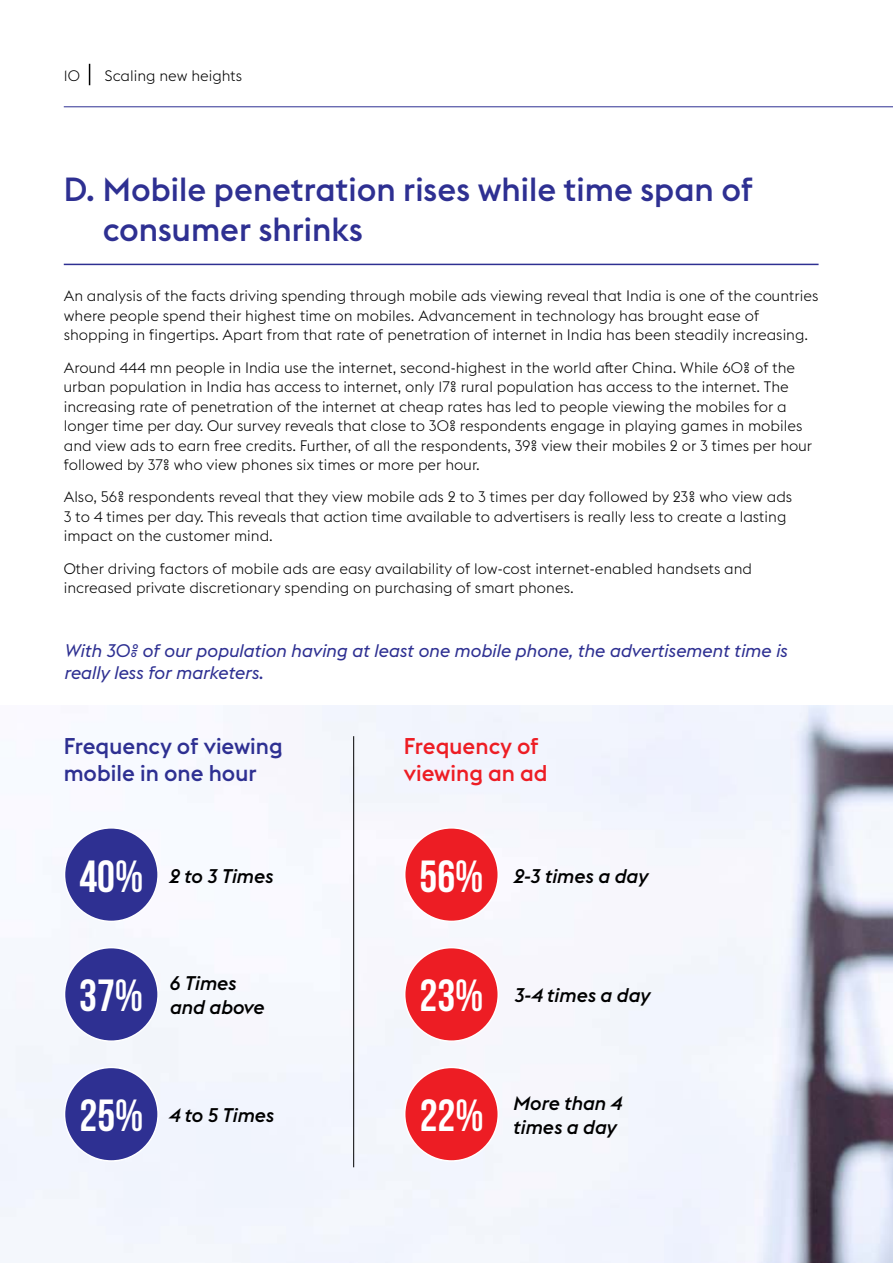
<style>
.page{position:relative;width:893px;height:1263px;background:#fff}
.page>*{position:absolute;margin:0;border:0;box-sizing:border-box;transform-origin:0 0}
.t1{font:45px "Bebas Neue";color:#fff}
.t2{font:500 33px/39.6px "Euclid Flex";color:#2e3092}
.t3{font:500 22.5px/27px "Euclid Flex";color:#2e3092}
.t4{font:500 22.5px/27px "Euclid Flex";color:#ed1d24}
.t5{font:italic 500 19.5px/23.5px "Euclid Flex";color:#000}
.t6{font:italic 18px/22.5px "Euclid Flex";color:#2e3092}
.t7{font:300 15px/19.5px "Euclid Flex";color:#000}
</style>
<div class="page">
<img style="left:0;top:706px;width:893px;height:557px">
<hr style="left:64px;top:264px;width:755px;height:1px;background:#2e3092">
<div style="left:65px;top:828px;width:93px;height:93px;background:#2e3092;border-radius:50%"></div>
<div style="left:64px;top:827px;width:95px;height:95px;border:2px solid #fff;border-radius:50%"></div>
<div style="left:405px;top:828px;width:93px;height:93px;background:#ed1d24;border-radius:50%"></div>
<div style="left:404px;top:827px;width:95px;height:95px;border:2px solid #fff;border-radius:50%"></div>
<div style="left:65px;top:1067px;width:93px;height:94px;background:#2e3092;border-radius:50%"></div>
<div style="left:64px;top:1067px;width:95px;height:95px;border:2px solid #fff;border-radius:50%"></div>
<div style="left:405px;top:1067px;width:93px;height:94px;background:#ed1d24;border-radius:50%"></div>
<div style="left:404px;top:1067px;width:95px;height:95px;border:2px solid #fff;border-radius:50%"></div>
<div style="left:65px;top:948px;width:93px;height:93px;background:#2e3092;border-radius:50%"></div>
<div style="left:64px;top:947px;width:95px;height:95px;border:2px solid #fff;border-radius:50%"></div>
<div style="left:405px;top:948px;width:93px;height:93px;background:#ed1d24;border-radius:50%"></div>
<div style="left:404px;top:947px;width:95px;height:95px;border:2px solid #fff;border-radius:50%"></div>
<hr style="left:353px;top:736px;width:1px;height:431px;background:#000">
<svg style="left:89px;top:64px;width:1px;height:21px"></svg>
<hr style="left:64px;top:106px;width:829px;height:1px;background:#2e3092">
<p class="t7" style="left:64px;top:66px;width:18px">10</p>
<p class="t7" style="left:105px;top:66px;width:139px">Scaling new heights</p>
<h2 class="t2" style="left:103px;top:170px;width:652px;text-indent:-39px">D. Mobile penetration rises while time span of consumer shrinks</h2>
<p class="t7" style="left:64px;top:286px;width:756px">An analysis of the facts driving spending through mobile ads viewing reveal that India is one of the countries where people spend their highest time on mobiles. Advancement in technology has brought ease of shopping in fingertips. Apart from that rate of penetration of internet in India has been steadily increasing.</p>
<p class="t7" style="left:64px;top:358px;width:750px">Around 444 mn people in India use the internet, second-highest in the world after China. While 60% of the urban population in India has access to internet, only 17% rural population has access to the internet. The increasing rate of penetration of the internet at cheap rates has led to people viewing the mobiles for a longer time per day. Our survey reveals that close to 30% respondents engage in playing games in mobiles and view ads to earn free credits. Further, of all the respondents, 39% view their mobiles 2 or 3 times per hour followed by 37% who view phones six times or more per hour.</p>
<p class="t7" style="left:64px;top:487px;width:730px">Also, 56% respondents reveal that they view mobile ads 2 to 3 times per day followed by 23% who view ads<br>3 to 4 times per day. This reveals that action time available to advertisers is really less to create a lasting impact on the customer mind.</p>
<p class="t7" style="left:64px;top:559px;width:690px">Other driving factors of mobile ads are easy availability of low-cost internet-enabled handsets and increased private discretionary spending on purchasing of smart phones.</p>
<p class="t6" style="left:64px;top:639px;width:725px">With 30% of our population having at least one mobile phone, the advertisement time is really less for marketers.</p>
<h3 class="t3" style="left:64px;top:733px;width:220px">Frequency of viewing mobile in one hour</h3>
<h3 class="t4" style="left:404px;top:733px;width:145px">Frequency of viewing an ad</h3>
<h1 class="t1" style="left:79px;top:851px;width:65px">40%</h1>
<h1 class="t1" style="left:420px;top:851px;width:65px">56%</h1>
<h3 class="t5" style="left:168px;top:864px;width:106px">2 to 3 Times</h3>
<h3 class="t5" style="left:512px;top:864px;width:136px">2-3 times a day</h3>
<h3 class="t5" style="left:169px;top:972px;width:96px">6 Times and above</h3>
<h3 class="t5" style="left:514px;top:984px;width:137px">3-4 times a day</h3>
<h1 class="t1" style="left:79px;top:971px;width:65px">37%</h1>
<h1 class="t1" style="left:420px;top:971px;width:65px">23%</h1>
<h3 class="t5" style="left:168px;top:1103px;width:107px">4 to 5 Times</h3>
<h3 class="t5" style="left:512px;top:1092px;width:110px">More than 4 times a day</h3>
<h1 class="t1" style="left:80px;top:1091px;width:65px">25%</h1>
<h1 class="t1" style="left:420px;top:1091px;width:65px">22%</h1>
</div>
